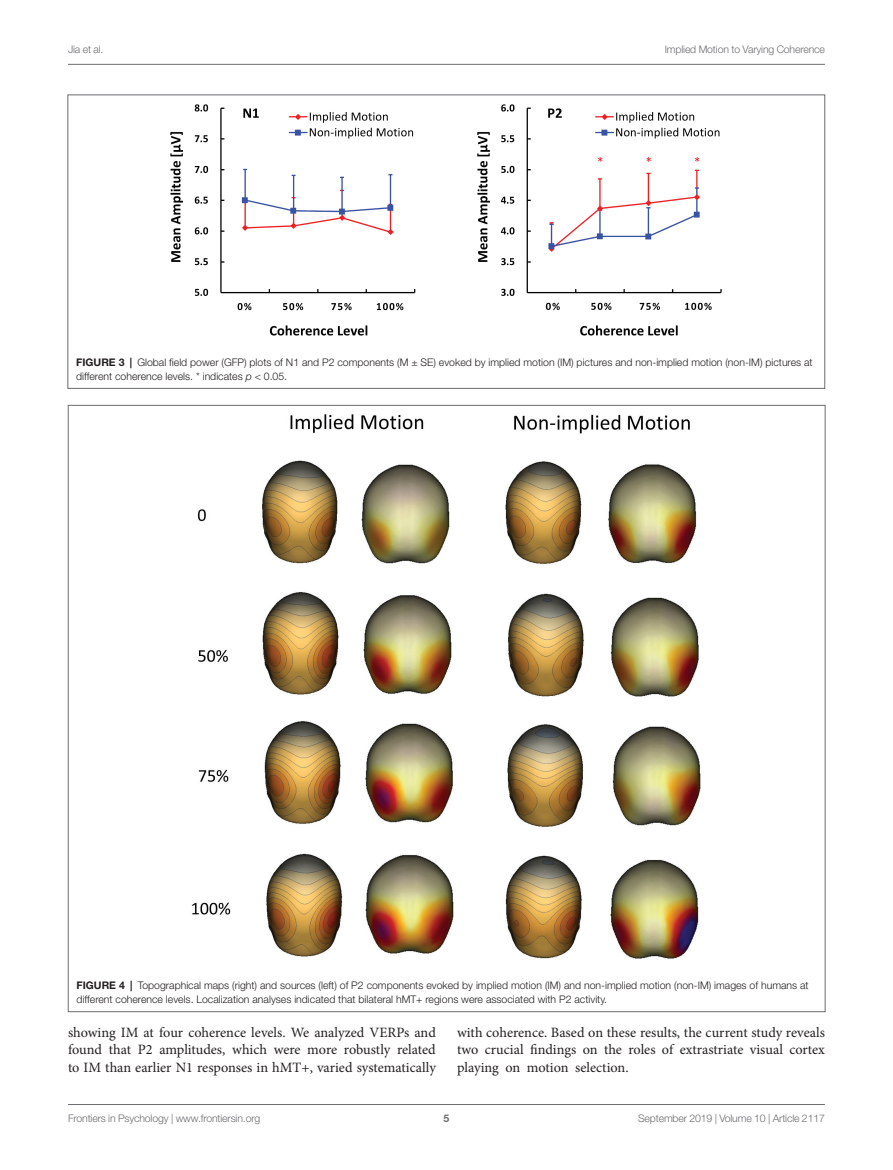
<style>
.page{position:relative;width:893px;height:1170px;background:#fff}
.page>*{position:absolute;margin:0;border:0;box-sizing:border-box;transform-origin:0 0}
.TEXT_FLUSH{font:14.25px/17.2px "Minion Pro";color:#231f20;text-align:justify}
.FIG_LEG{font:300 10.5px/14.2px "Helvetica Neue LT Std";color:#231f20}
.t1{font:300 10.5px "Helvetica Neue LT Std";letter-spacing:-.015em;color:#6c6d70}
.t2{font:700 10.5px "Helvetica Neue LT Std";color:#6c6d70}
.s1{font-weight:700}
.s2{font-style:italic}
</style>
<div class="page">
<hr style="left:68px;top:64px;width:757px;height:1px;background:#6c6d70">
<hr style="left:68px;top:1104px;width:757px;height:1px;background:#6c6d70">
<img style="left:192px;top:414px;width:509px;height:545px">
<img style="left:170px;top:104px;width:552px;height:232px">
<p class="t1" style="left:68px;top:42px;width:37px">Jia et al.</p>
<p class="t1" style="left:665px;top:42px;width:162px">Implied Motion to Varying Coherence</p>
<p class="FIG_LEG" style="left:76px;top:354px;width:738px"><span class="s1">FIGURE 3 |</span> Global field power (GFP) plots of N1 and P2 components (M ± SE) evoked by implied motion (IM) pictures and non-implied motion (non-IM) pictures at different coherence levels. * indicates <span class="s2">p</span> &lt; 0.05.</p>
<p class="FIG_LEG" style="left:77px;top:977px;width:734px"><span class="s1">FIGURE 4 |</span> Topographical maps (right) and sources (left) of P2 components evoked by implied motion (IM) and non-implied motion (non-IM) images of humans at different coherence levels. Localization analyses indicated that bilateral hMT+ regions were associated with P2 activity.</p>
<p class="TEXT_FLUSH" style="left:68px;top:1023px;width:369px">showing IM at four coherence levels. We analyzed VERPs and found that P2 amplitudes, which were more robustly related to IM than earlier N1 responses in hMT+, varied systematically</p>
<p class="TEXT_FLUSH" style="left:457px;top:1023px;width:369px">with coherence. Based on these results, the current study reveals two crucial findings on the roles of extrastriate visual cortex playing on motion selection.</p>
<p class="t1" style="left:68px;top:1111px;width:194px">Frontiers in Psychology | www.frontiersin.org</p>
<p class="t2" style="left:444px;top:1111px;width:7px">5</p>
<p class="t1" style="left:638px;top:1111px;width:188px">September 2019 | Volume 10 | Article 2117</p>
</div>
